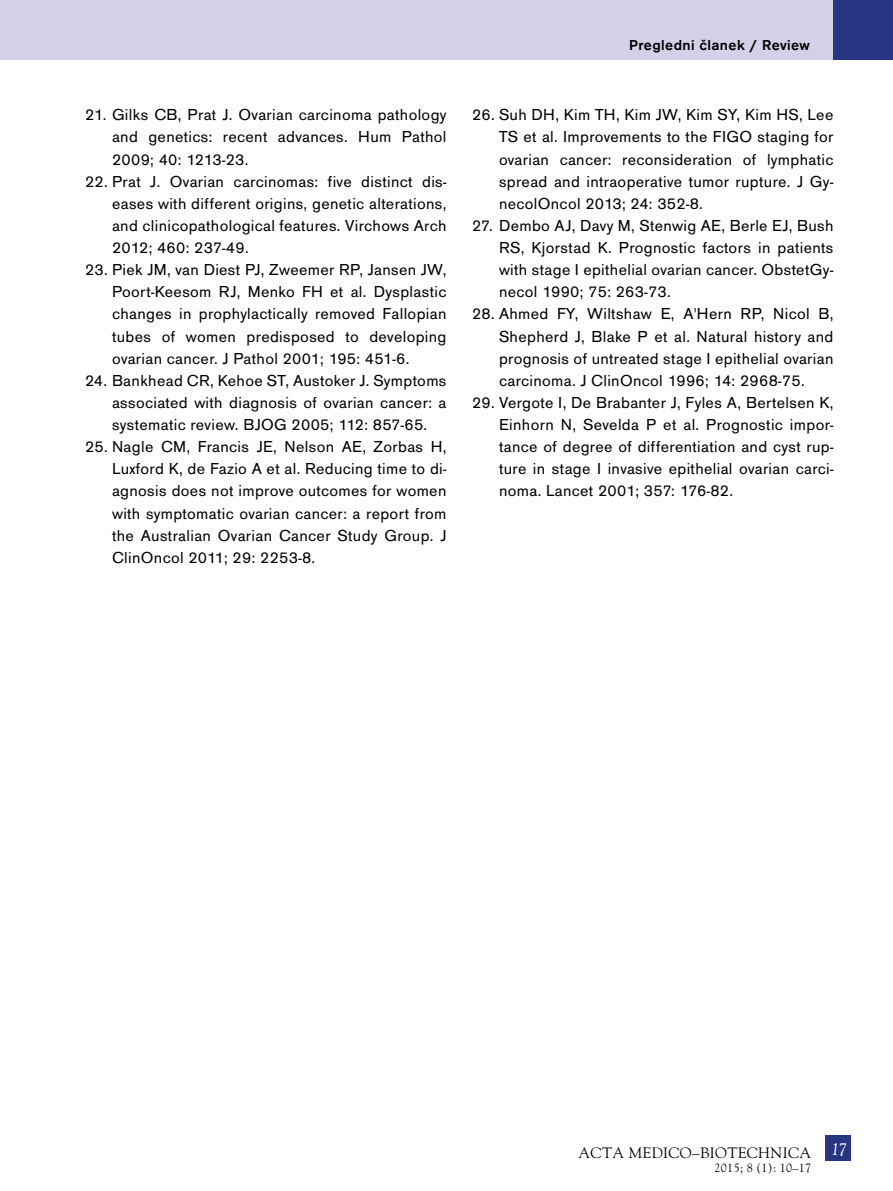
<style>
.page{position:relative;width:893px;height:1191px;background:#fff}
.page>*{position:absolute;margin:0;border:0;box-sizing:border-box;transform-origin:0 0}
.t1{font:italic 18px "Goudy Old Sty TCE";color:#fff}
.t2{font:16.5px/22px "Accius TCE";letter-spacing:.02em;color:#000;text-align:justify}
.t3{font:500 15px "Accius TCE";letter-spacing:.025em;color:#000}
.t4{font:15px "MM Goudy";letter-spacing:.025em;color:#000}
.t5{font:12px "MM Goudy";letter-spacing:.025em;color:#000}
</style>
<div class="page">
<div style="left:0;top:0;width:833px;height:60px;background:#d3d0e7"></div>
<div style="left:833px;top:0;width:60px;height:60px;background:#283583"></div>
<div style="left:825px;top:1135px;width:26px;height:26px;background:#283583"></div>
<p class="t2" style="left:112px;top:104px;width:336px;text-indent:-27px">21. Gilks CB, Prat J. Ovarian carcinoma pathology and genetics: recent advances. Hum Pathol 2009; 40: 1213-23.</p>
<p class="t2" style="left:112px;top:170px;width:336px;text-indent:-27px">22. Prat J. Ovarian carcinomas: five distinct dis&shy;eases with different origins, genetic alterations, and clinicopathological features. Virchows Arch 2012; 460: 237-49.</p>
<p class="t2" style="left:112px;top:259px;width:336px;text-indent:-27px">23. Piek JM, van Diest PJ, Zweemer RP, Jansen JW, Poort-Keesom RJ, Menko FH et al. Dysplastic changes in prophylactically removed Fallopian tubes of women predisposed to developing ovarian cancer. J Pathol 2001; 195: 451-6.</p>
<p class="t2" style="left:112px;top:369px;width:336px;text-indent:-27px">24. Bankhead CR, Kehoe ST, Austoker J. Symptoms associated with diagnosis of ovarian cancer: a systematic review. BJOG 2005; 112: 857-65.</p>
<p class="t2" style="left:112px;top:436px;width:336px;text-indent:-27px">25. Nagle CM, Francis JE, Nelson AE, Zorbas H, Luxford K, de Fazio A et al. Reducing time to di&shy;agnosis does not improve outcomes for women with symptomatic ovarian cancer: a report from the Australian Ovarian Cancer Study Group. J ClinOncol 2011; 29: 2253-8.</p>
<p class="t3" style="left:629px;top:36px;width:182px">Pregledni članek / Review</p>
<p class="t2" style="left:499px;top:104px;width:336px;text-indent:-27px">26. Suh DH, Kim TH, Kim JW, Kim SY, Kim HS, Lee TS et al. Improvements to the FIGO staging for ovarian cancer: reconsideration of lymphatic spread and intraoperative tumor rupture. J Gy&shy;necolOncol 2013; 24: 352-8.</p>
<p class="t2" style="left:499px;top:215px;width:336px;text-indent:-27px">27. Dembo AJ, Davy M, Stenwig AE, Berle EJ, Bush RS, Kjorstad K. Prognostic factors in patients with stage I epithelial ovarian cancer. ObstetGy&shy;necol 1990; 75: 263-73.</p>
<p class="t2" style="left:499px;top:303px;width:336px;text-indent:-27px">28. Ahmed FY, Wiltshaw E, A'Hern RP, Nicol B, Shepherd J, Blake P et al. Natural history and prognosis of untreated stage I epithelial ovarian carcinoma. J ClinOncol 1996; 14: 2968-75.</p>
<p class="t2" style="left:499px;top:392px;width:336px;text-indent:-27px">29. Vergote I, De Brabanter J, Fyles A, Bertelsen K, Einhorn N, Sevelda P et al. Prognostic impor&shy;tance of degree of differentiation and cyst rup&shy;ture in stage I invasive epithelial ovarian carci&shy;noma. Lancet 2001; 357: 176-82.</p>
<p class="t4" style="left:578px;top:1143px;width:234px">ACTA MEDICO–BIOTECHNICA</p>
<p class="t5" style="left:714px;top:1160px;width:98px">2015; 8 (1): 10–17</p>
<p class="t1" style="left:830px;top:1139px;width:18px">17</p>
</div>
